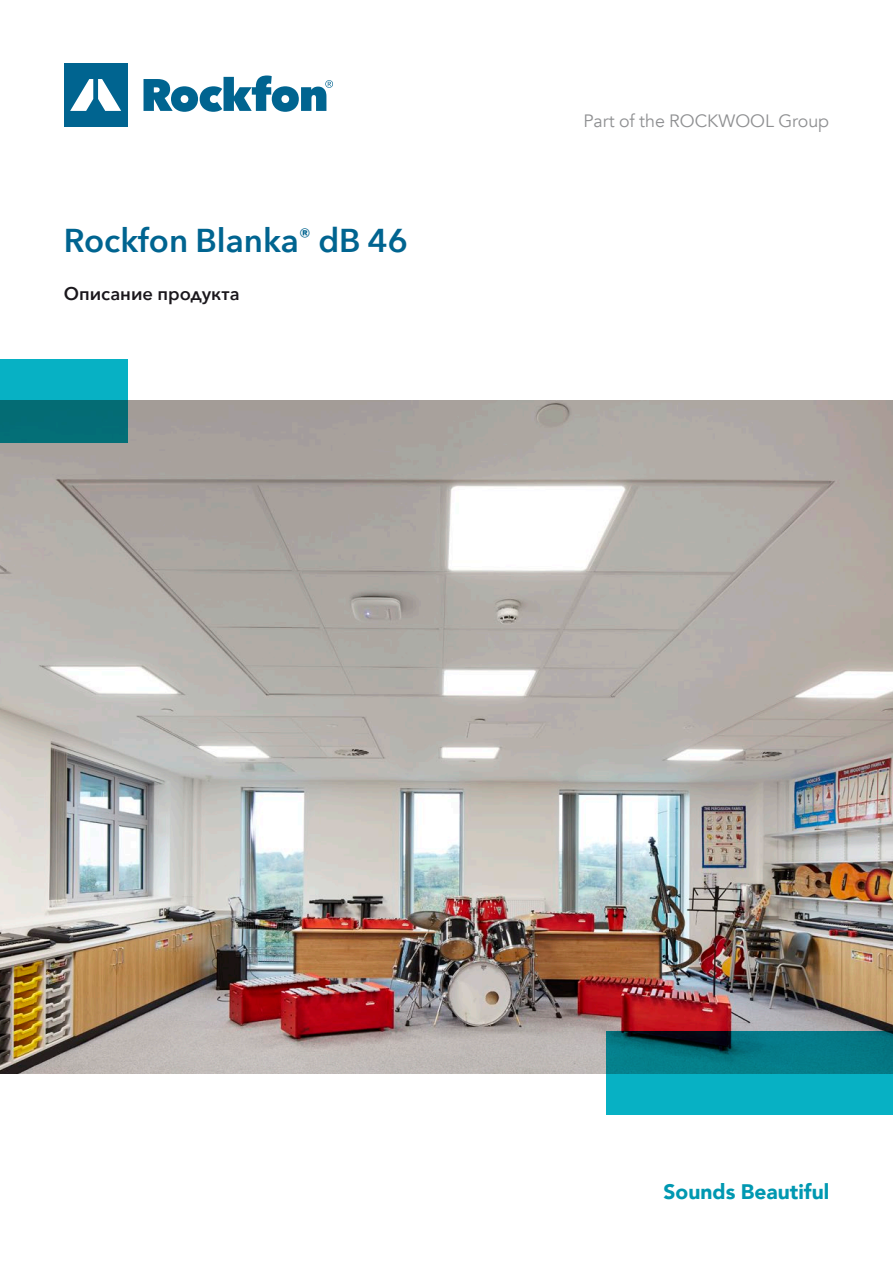
<style>
.page{position:relative;width:893px;height:1263px;background:#fff}
.page>*{position:absolute;margin:0;border:0;box-sizing:border-box;transform-origin:0 0}
.t1{font:600 33px "Avenir Next";color:#006490}
.t2{font:900 21px "Avenir";color:#0098b1}
.t3{font:600 18px "Avenir Next";color:#1a171c}
.t4{font:17.85px "Avenir";color:#8f9092}
</style>
<div class="page">
<img style="left:0;top:401px;width:893px;height:672px">
<svg style="left:144px;top:75px;width:189px;height:37px"></svg>
<div style="left:64px;top:63px;width:64px;height:64px;background:#006490"></div>
<svg style="left:70px;top:79px;width:51px;height:32px"></svg>
<svg style="left:0;top:359px;width:128px;height:83px;background:#058e9c"></svg>
<svg style="left:606px;top:1031px;width:287px;height:84px;background:#058d9d"></svg>
<h1 class="t1" style="left:64px;top:212px;width:346px">Rockfon Blanka<sup>®</sup> dB 46</h1>
<p class="t3" style="left:64px;top:278px;width:177px">Описание продукта</p>
<p class="t4" style="left:583px;top:110px;width:247px">Part of the ROCKWOOL Group</p>
<p class="t2" style="left:664px;top:1174px;width:167px">Sounds Beautiful</p>
</div>
